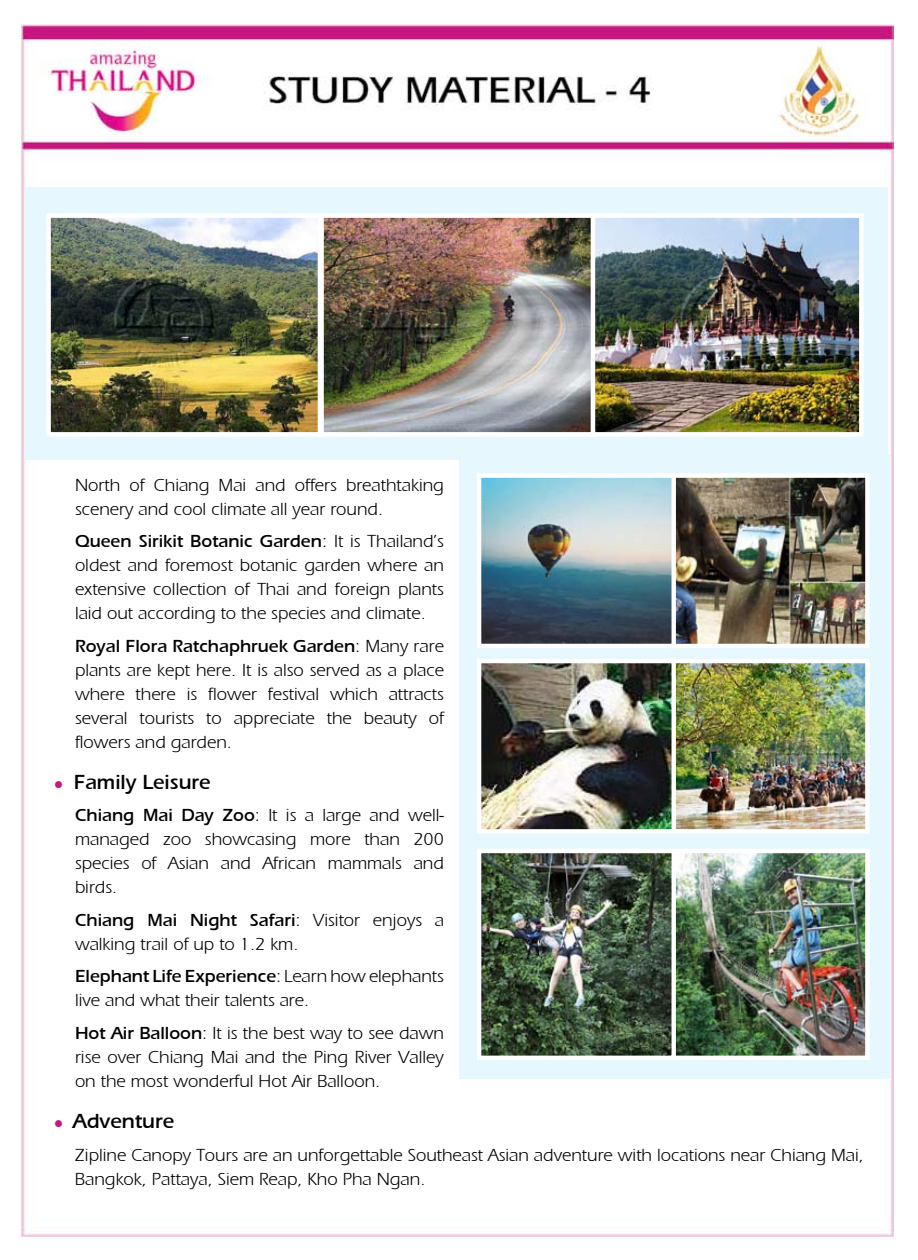
<style>
.page{position:relative;width:918px;height:1260px;background:#fff}
.page>*{position:absolute;margin:0;border:0;box-sizing:border-box;transform-origin:0 0}
.t1{font:21px "Aquiline Book Bold SWFTE";color:#000}
.t2{font:18px/24px "Aquiline Book Regular SWFTE";color:#000}
.t3{font:18px "Aquiline Book Bold SWFTE";color:#000}
.s1{font-family:"Aquiline Book Regular SWFTE"}
.s2{color:#ca1682}
.s3{font-family:"Aquiline Book Bold SWFTE"}
</style>
<div class="page">
<img style="left:22px;top:24px;width:872px;height:1211px">
<div style="left:26px;top:187px;width:862px;height:272px;background:#e6f8fd"></div>
<img style="left:595px;top:218px;width:264px;height:213px">
<div style="left:588px;top:213px;width:276px;height:223px;border:4px solid #fff"></div>
<img style="left:324px;top:218px;width:266px;height:213px">
<div style="left:319px;top:213px;width:276px;height:223px;border:4px solid #fff"></div>
<img style="left:51px;top:218px;width:266px;height:213px">
<div style="left:46px;top:213px;width:276px;height:223px;border:4px solid #fff"></div>
<div style="left:459px;top:455px;width:431px;height:623px;background:#e6f8fd"></div>
<img style="left:676px;top:853px;width:189px;height:201px">
<div style="left:671px;top:848px;width:199px;height:211px;border:4px solid #fff"></div>
<img style="left:482px;top:853px;width:189px;height:201px">
<div style="left:477px;top:848px;width:199px;height:211px;border:4px solid #fff"></div>
<img style="left:676px;top:478px;width:189px;height:165px">
<div style="left:671px;top:473px;width:199px;height:175px;border:4px solid #fff"></div>
<img style="left:482px;top:478px;width:189px;height:165px">
<div style="left:477px;top:473px;width:199px;height:175px;border:4px solid #fff"></div>
<img style="left:676px;top:663px;width:189px;height:165px">
<div style="left:671px;top:658px;width:199px;height:175px;border:4px solid #fff"></div>
<img style="left:482px;top:663px;width:189px;height:165px">
<div style="left:477px;top:658px;width:199px;height:175px;border:4px solid #fff"></div>
<p class="t2" style="left:75px;top:472px;width:370px">North of Chiang Mai and offers breathtaking scenery and cool climate all year round.</p>
<p class="t3" style="left:75px;top:530px;width:370px">Queen Sirikit Botanic Garden<span class="s1">: It is Thailand’s</span></p>
<p class="t2" style="left:75px;top:553px;width:370px;text-align:justify">oldest and foremost botanic garden where an extensive collection of Thai and foreign plants laid out according to the species and climate.</p>
<p class="t3" style="left:75px;top:635px;width:370px">Royal Flora Ratchaphruek Garden<span class="s1">: Many rare</span></p>
<p class="t2" style="left:75px;top:657px;width:371px;text-align:justify">plants are kept here. It is also served as a place where there is flower festival which attracts several tourists to appreciate the beauty of flowers and garden.</p>
<p class="t1" style="left:54px;top:769px;width:158px"><span class="s2">●</span> Family Leisure</p>
<p class="t2" style="left:75px;top:803px;width:370px;text-align:justify"><span class="s3">Chiang Mai Day Zoo</span>: It is a large and well&shy;managed zoo showcasing more than 200 species of Asian and African mammals and birds.</p>
<p class="t3" style="left:75px;top:909px;width:371px">Chiang Mai Night Safari<span class="s1">: Visitor enjoys a</span></p>
<p class="t2" style="left:75px;top:931px;width:225px">walking trail of up to 1.2 km.</p>
<p class="t3" style="left:75px;top:965px;width:370px">Elephant Life Experience<span class="s1">: Learn how elephants</span></p>
<p class="t2" style="left:75px;top:983px;width:370px;line-height:32.5px">live and what their talents are.<br><span class="s3">Hot Air Balloon</span>: It is the best way to see dawn</p>
<p class="t2" style="left:75px;top:1044px;width:370px">rise over Chiang Mai and the Ping River Valley on the most wonderful Hot Air Balloon.</p>
<p class="t1" style="left:54px;top:1108px;width:122px"><span class="s2">●</span> Adventure</p>
<p class="t2" style="left:75px;top:1142px;width:790px">Zipline Canopy Tours are an unforgettable Southeast Asian adventure with locations near Chiang Mai,<br>Bangkok, Pattaya, Siem Reap, Kho Pha Ngan.</p>
</div>
